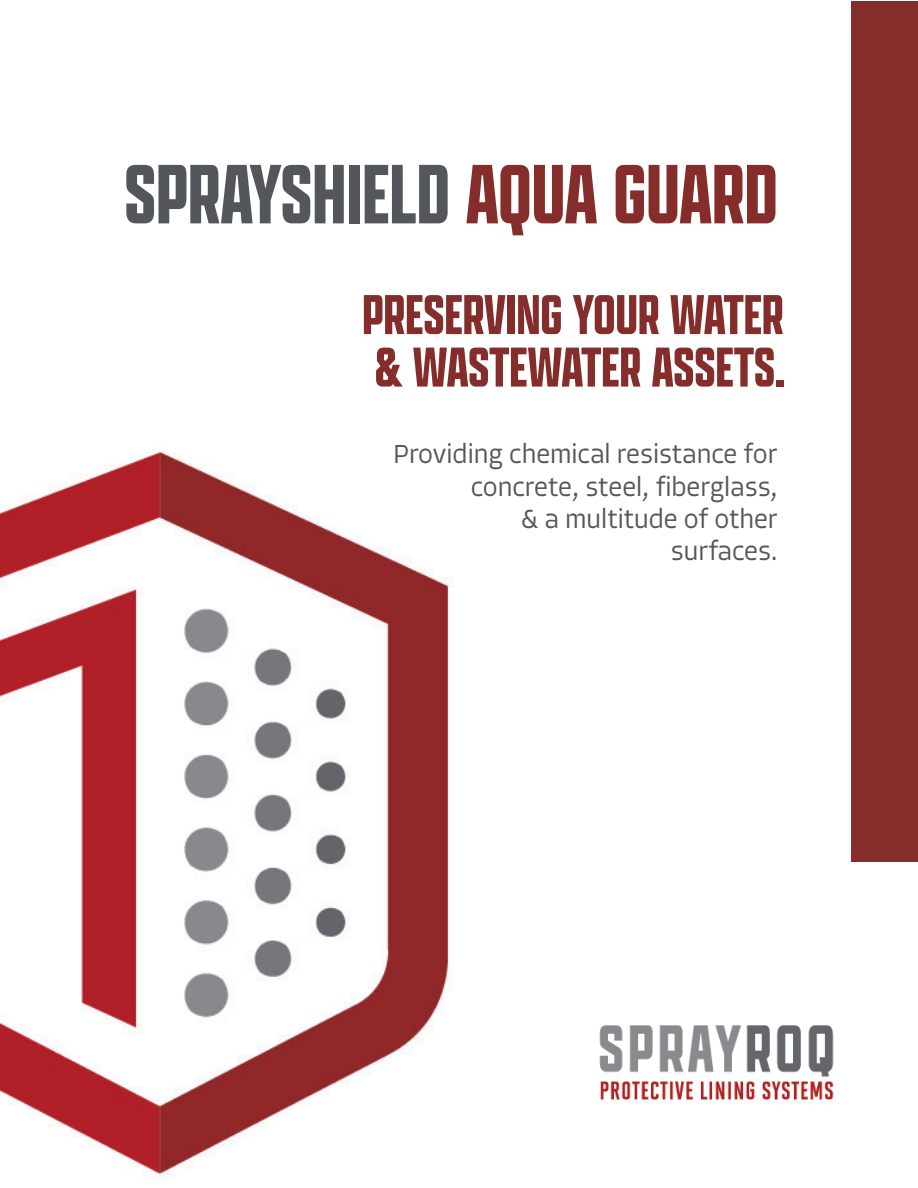
<style>
.page{position:relative;width:918px;height:1188px;background:#fff}
.page>*{position:absolute;margin:0;border:0;box-sizing:border-box;transform-origin:0 0}
.t1{font:600 90px "Apotek Comp";color:#53565a}
.t2{font:600 60px/52.5px "Apotek Comp";color:#842d2a}
.t3{font:300 27px/32.4px "Allotrope";color:#53565a;text-align:right}
.s1{color:#842d2a}
</style>
<div class="page">
<img style="left:0;top:451px;width:453px;height:728px">
<img style="left:599px;top:1025px;width:235px;height:75px">
<div style="left:852px;top:2px;width:66px;height:860px;background:#842d2a"></div>
<h1 class="t1" style="left:124px;top:140px;width:655px">SPRAYSHIELD <span class="s1">AQUA GUARD</span></h1>
<h2 class="t2" style="left:362px;top:287px;width:424px">PRESERVING YOUR WATER &amp; WASTEWATER ASSETS.</h2>
<p class="t3" style="left:394px;top:438px;width:386px">Providing chemical resistance for concrete, steel, fiberglass,<br>&amp; a multitude of other<br>surfaces.</p>
</div>
